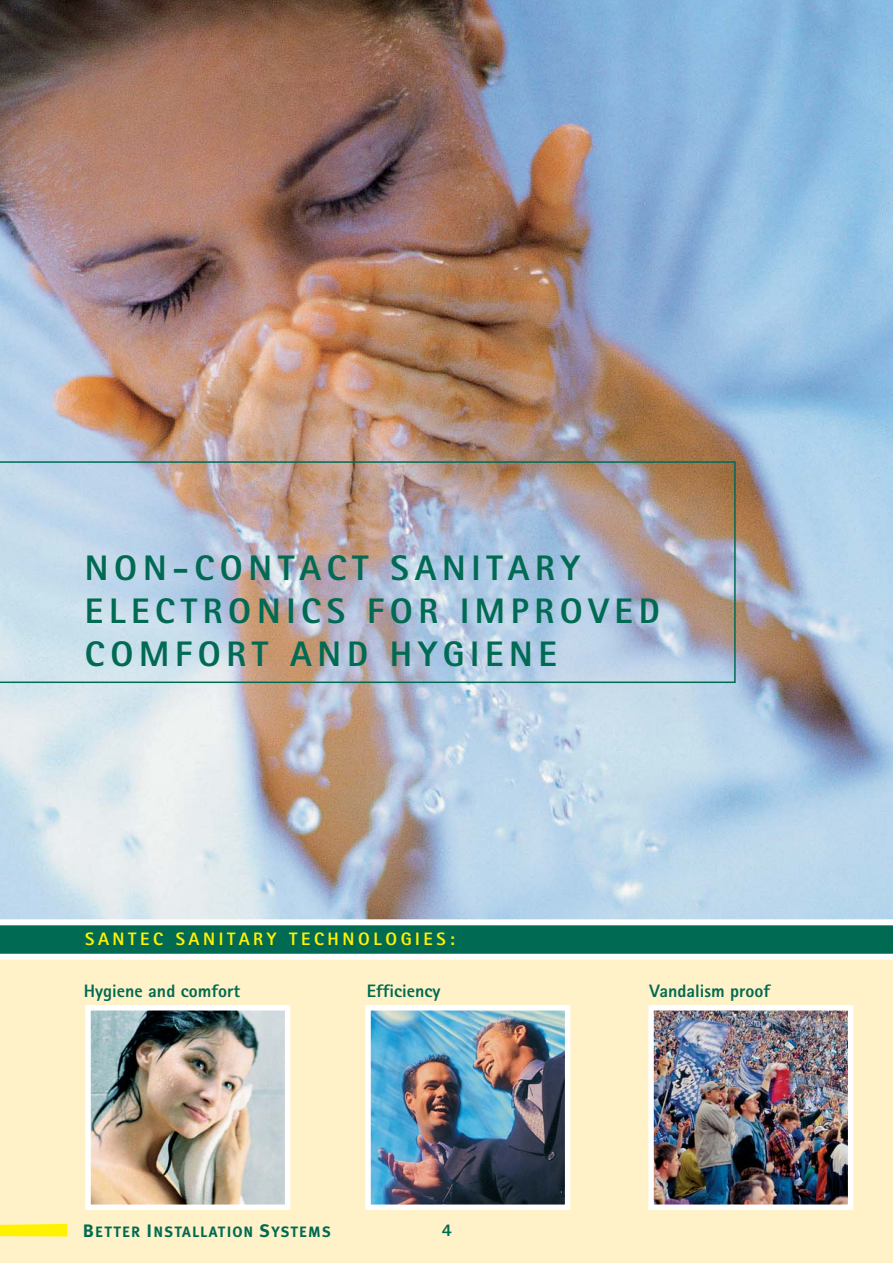
<style>
.page{position:relative;width:893px;height:1263px;background:#fff}
.page>*{position:absolute;margin:0;border:0;box-sizing:border-box;transform-origin:0 0}
.t1{font:800 35.55px/42.6px "AT Rotis Sans Serif";letter-spacing:.16em;color:#006a53}
.t2{font:800 18px "AT Rotis Sans Serif";color:#006a53}
.t3{font:800 18px "AT Rotis Sans Serif";letter-spacing:.2em;color:#fff200}
.t4{font:700 15px "Meta Plus";letter-spacing:.07em;color:#006a53}
.s1{font-size:18px}
</style>
<div class="page">
<img style="left:0;top:0;width:892px;height:919px">
<div style="left:0;top:944px;width:892px;height:319px;background:#fff2c8"></div>
<svg style="left:0;top:461px;width:735px;height:222px;background:#b7bac3"></svg>
<svg style="left:0;top:1224px;width:67px;height:13px"></svg>
<img style="left:654px;top:1011px;width:193px;height:193px">
<div style="left:648px;top:1005px;width:205px;height:205px;border:5px solid #fff"></div>
<img style="left:371px;top:1011px;width:193px;height:193px">
<div style="left:365px;top:1005px;width:205px;height:205px;border:5px solid #fff"></div>
<img style="left:91px;top:1011px;width:193px;height:193px">
<div style="left:85px;top:1005px;width:205px;height:205px;border:5px solid #fff"></div>
<div style="left:0;top:921px;width:892px;height:34px;background:#006a53"></div>
<div style="left:0;top:954px;width:892px;height:6px;background:#fff"></div>
<div style="left:0;top:919px;width:892px;height:6px;background:#fff"></div>
<p class="t1" style="left:85px;top:551px;width:576px">NON-CONTACT SANITARY<br>ELECTRONICS FOR IMPROVED<br>COMFORT AND HYGIENE</p>
<p class="t3" style="left:85px;top:932px;width:371px">SANTEC SANITARY TECHNOLOGIES:</p>
<p class="t2" style="left:84px;top:984px;width:157px">Hygiene and comfort</p>
<p class="t2" style="left:366px;top:984px;width:75px">Efficiency</p>
<p class="t2" style="left:649px;top:984px;width:122px">Vandalism proof</p>
<p class="t4" style="left:83px;top:1226px;width:249px"><span class="s1">B</span>ETTER <span class="s1">I</span>NSTALLATION <span class="s1">S</span>YSTEMS</p>
<p class="t2" style="left:441px;top:1223px;width:12px">4</p>
</div>
